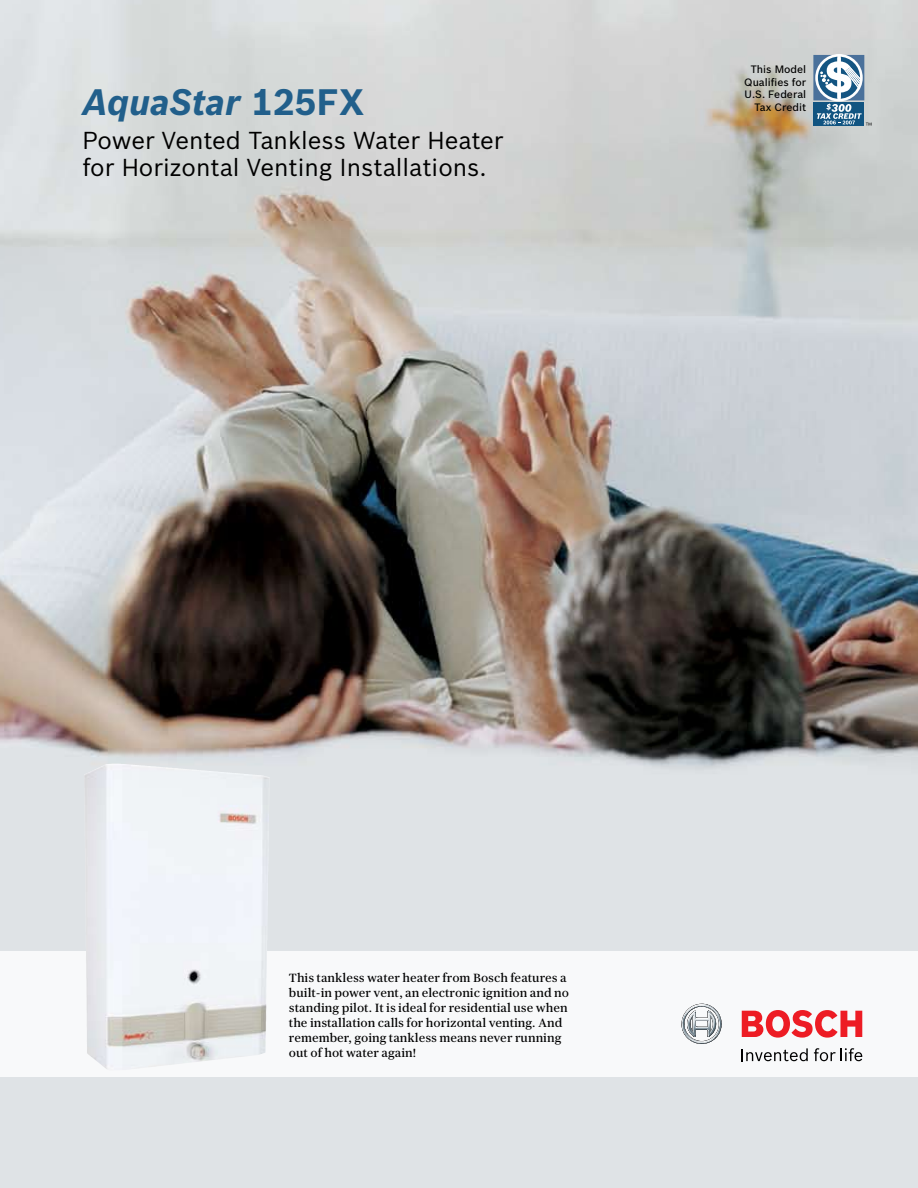
<style>
.page{position:relative;width:918px;height:1188px;background:#fff}
.page>*{position:absolute;margin:0;border:0;box-sizing:border-box;transform-origin:0 0}
.t1{font:italic 700 36px "Bosch Sans";color:#215f8b}
.t2{font:24px/27px "Bosch Sans";color:#000}
.t3{font:12px/15px "Bosch Serif";color:#000}
.t4{font:500 10.5px/12.6px "Bosch Sans";color:#000;text-align:right}
.s1{font-style:normal}
</style>
<div class="page">
<img style="left:0;top:0;width:918px;height:1188px">
<div style="left:0;top:951px;width:918px;height:126px;background:#f8f9fa"></div>
<svg style="left:681px;top:1004px;width:41px;height:40px"></svg>
<svg style="left:742px;top:1048px;width:66px;height:13px"></svg>
<svg style="left:814px;top:1048px;width:48px;height:13px"></svg>
<svg style="left:742px;top:1010px;width:120px;height:28px"></svg>
<svg style="left:813px;top:55px;width:59px;height:71px"></svg>
<img style="left:100px;top:777px;width:170px;height:292px">
<h1 class="t1" style="left:82px;top:80px;width:284px">AquaStar <span class="s1">125FX</span></h1>
<h2 class="t2" style="left:82px;top:127px;width:423px">Power Vented Tankless Water Heater for Horizontal Venting Installations.</h2>
<p class="t4" style="left:744px;top:63px;width:63px">This Model<br>Qualifies for<br>U.S. Federal<br>Tax Credit</p>
<p class="t3" style="left:289px;top:971px;width:282px">This tankless water heater from Bosch features a built-in power vent, an electronic ignition and no standing pilot. It is ideal for residential use when the installation calls for horizontal venting. And remember, going tankless means never running out of hot water again!</p>
</div>
